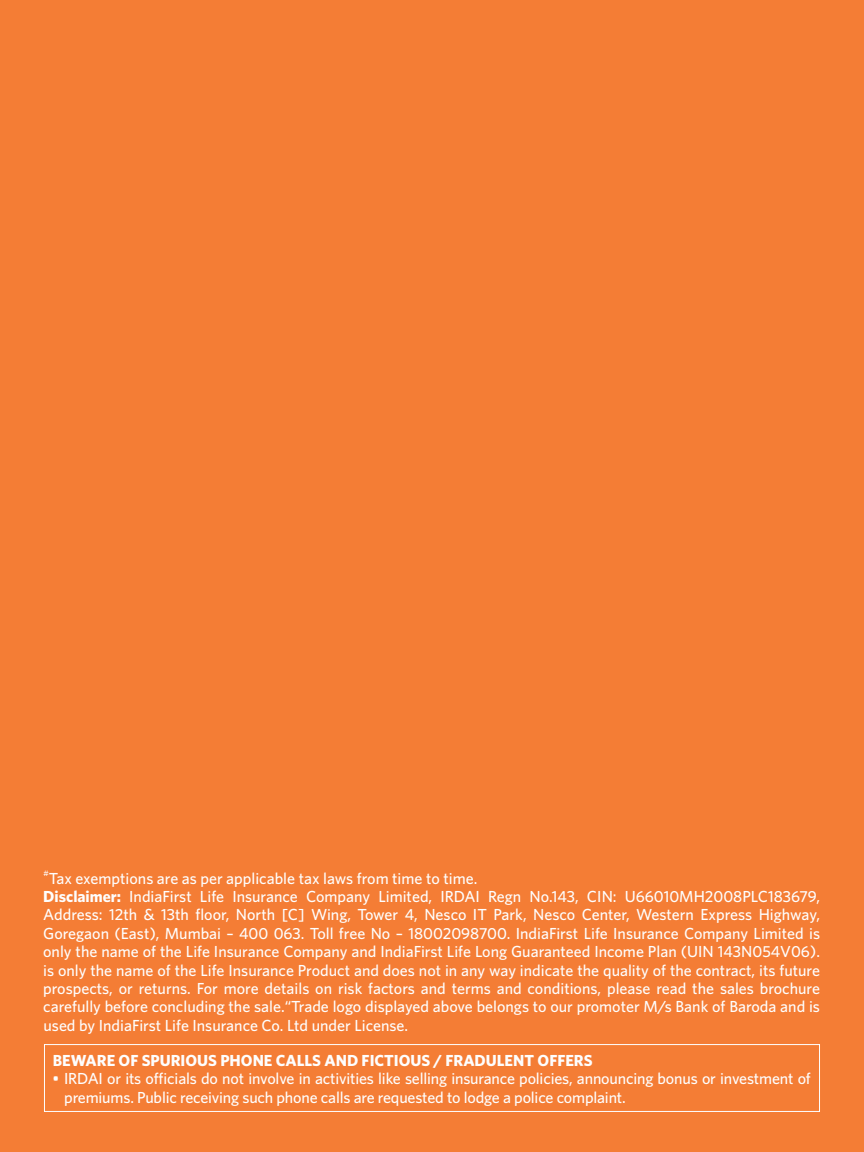
<style>
.page{position:relative;width:864px;height:1152px;background:#f47d35}
.page>*{position:absolute;margin:0;border:0;box-sizing:border-box;transform-origin:0 0}
.t1{font:500 16px/18.4px "Whitney";color:#fefefe}
.t2{font:700 16px "Whitney";color:#fefefe}
.t3{font:500 8px "Whitney";color:#fefefe}
.s1{font-weight:700}
</style>
<div class="page">
<div style="left:44px;top:1044px;width:776px;height:68px;border:1px solid #fefefe"></div>
<p class="t3" style="left:44px;top:870px;width:7px">#</p>
<p class="t1" style="left:43px;top:870px;width:778px;text-indent:6px">Tax exemptions are as per applicable tax laws from time to time.<br><span class="s1">Disclaimer:</span> IndiaFirst Life Insurance Company Limited, IRDAI Regn No.143, CIN: U66010MH2008PLC183679, Address: 12th &amp; 13th floor, North [C] Wing, Tower 4, Nesco IT Park, Nesco Center, Western Express Highway, Goregaon (East), Mumbai – 400 063. Toll free No – 18002098700. IndiaFirst Life Insurance Company Limited is only the name of the Life Insurance Company and IndiaFirst Life Long Guaranteed Income Plan (UIN 143N054V06). is only the name of the Life Insurance Product and does not in any way indicate the quality of the contract, its future prospects, or returns. For more details on risk factors and terms and conditions, please read the sales brochure carefully before concluding the sale.“Trade logo displayed above belongs to our promoter M/s Bank of Baroda and is used by IndiaFirst Life Insurance Co. Ltd under License.</p>
<p class="t2" style="left:53px;top:1054px;width:541px">BEWARE OF SPURIOUS PHONE CALLS AND FICTIOUS / FRADULENT OFFERS</p>
<p class="t1" style="left:64px;top:1071px;width:748px;text-indent:-12px">• IRDAI or its officials do not involve in activities like selling insurance policies, announcing bonus or investment of premiums. Public receiving such phone calls are requested to lodge a police complaint.</p>
</div>
